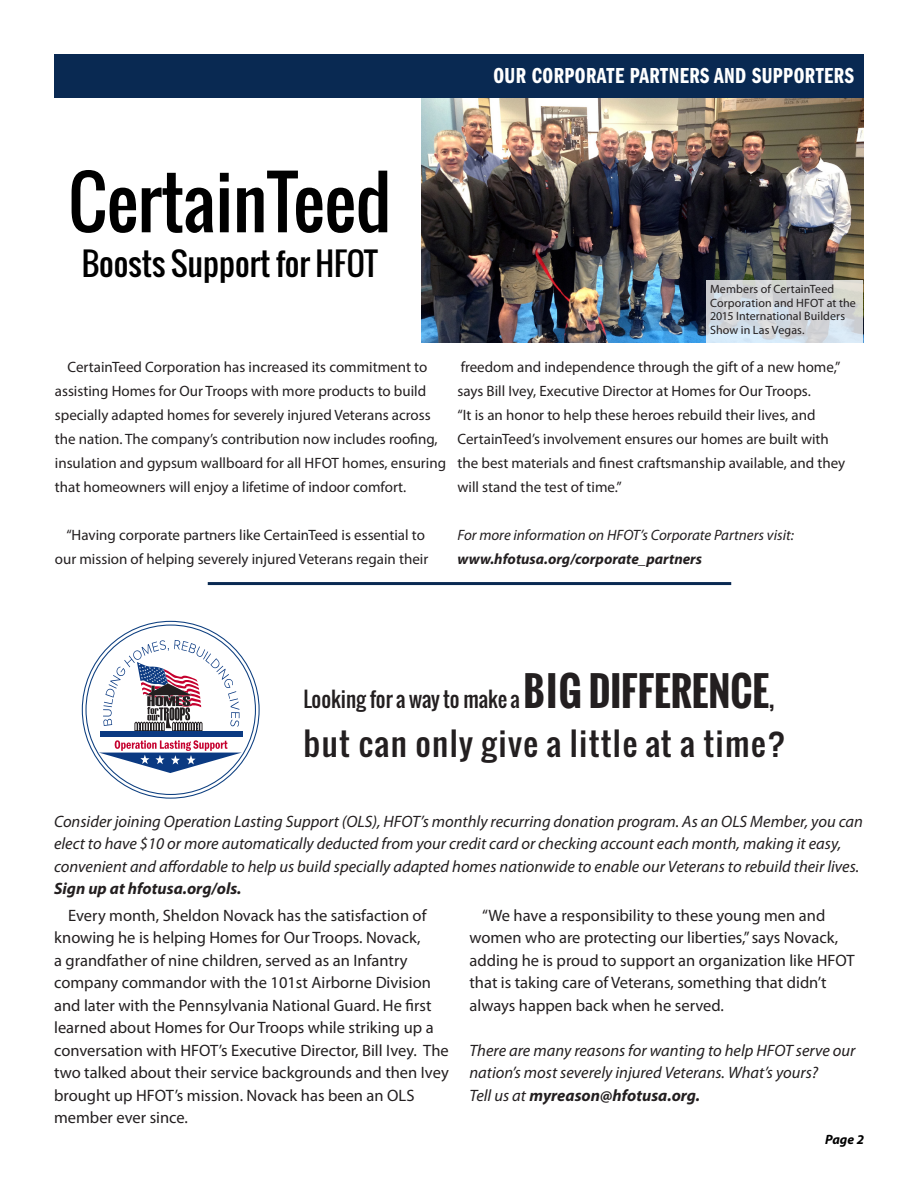
<style>
.page{position:relative;width:918px;height:1188px;background:#fff}
.page>*{position:absolute;margin:0;border:0;box-sizing:border-box;transform-origin:0 0}
.t1{font:70.5px "Oswald";color:#000}
.t2{font:31.5px "Oswald";letter-spacing:.04em;color:#231f20;scale:1.06 1}
.t3{font:31.5px "Oswald";color:#000}
.t4{font:22.5px "ITC Franklin Gothic Std Dm Cp";letter-spacing:.02em;color:#fff}
.t5{font:21px "Oswald";color:#231f20}
.t6{font:16.5px/22.5px "Myriad Pro";color:#231f20}
.t7{font:italic 16.5px/22.5px "Myriad Pro";color:#231f20}
.t8{font:15px/24px "Myriad Pro";color:#231f20}
.t9{font:italic 15px "Myriad Pro";color:#231f20}
.t10{font:italic 700 15px "Myriad Pro";color:#231f20}
.t11{font:italic 700 13.5px "Myriad Pro";color:#000}
.t12{font:12px/13.5px "Myriad Pro";letter-spacing:.005em;color:#231f20}
.s1{font-weight:700;font-size:39.75px}
.s2{font-size:27px}
.s3{font-weight:700}
</style>
<div class="page">
<div style="left:54px;top:54px;width:810px;height:43px;background:#092952"></div>
<img style="left:422px;top:99px;width:442px;height:243px">
<svg style="left:706px;top:280px;width:157px;height:63px;background:#d2d7dc"></svg>
<svg style="left:82px;top:622px;width:176px;height:176px"></svg>
<div style="left:87px;top:625px;width:169px;height:170px;background:#fff;border-radius:50%"></div>
<div style="left:100px;top:731px;width:142px;height:6px;background:#0b3a82"></div>
<svg style="left:103px;top:640px;width:136px;height:91px"></svg>
<svg style="left:99px;top:740px;width:143px;height:33px"></svg>
<hr style="left:208px;top:582px;width:523px;height:3px;background:#092952">
<p class="t4" style="left:493px;top:63px;width:362px">OUR CORPORATE PARTNERS AND SUPPORTERS</p>
<p class="t1" style="left:68px;top:149px;width:325px">CertainTeed</p>
<p class="t3" style="left:82px;top:240px;width:298px">Boosts Support for HFOT</p>
<p class="t8" style="left:55px;top:355px;width:393px;text-indent:13px">CertainTeed Corporation has increased its commitment to assisting Homes for Our Troops with more products to build specially adapted homes for severely injured Veterans across the nation. The company’s contribution now includes roofing, insulation and gypsum wallboard for all HFOT homes, ensuring that homeowners will enjoy a lifetime of indoor comfort.</p>
<p class="t8" style="left:55px;top:523px;width:375px;text-align:center">“Having corporate partners like CertainTeed is essential to our mission of helping severely injured Veterans regain their</p>
<p class="t12" style="left:710px;top:282px;width:147px">Members of CertainTeed<br>Corporation and HFOT at the<br>2015 International Builders<br>Show in Las Vegas.</p>
<p class="t8" style="left:458px;top:355px;width:385px">freedom and independence through the gift of a new home,” says Bill Ivey, Executive Director at Homes for Our Troops.</p>
<p class="t8" style="left:458px;top:403px;width:389px">“It is an honor to help these heroes rebuild their lives, and CertainTeed’s involvement ensures our homes are built with the best materials and finest craftsmanship available, and they will stand the test of time.”</p>
<p class="t9" style="left:458px;top:526px;width:338px">For more information on HFOT’s Corporate Partners visit:</p>
<p class="t10" style="left:458px;top:549px;width:246px">www.hfotusa.org/corporate_partners</p>
<p class="t5" style="left:303px;top:683px;width:473px">Looking for a way to make a <span class="s1">BIG DIFFERENCE</span><span class="s2">,</span></p>
<p class="t2" style="left:303px;top:720px;width:457px">but can only give a little at a time?</p>
<p class="t7" style="left:54px;top:810px;width:810px">Consider joining Operation Lasting Support (OLS), HFOT’s monthly recurring donation program. As an OLS Member, you can elect to have $10 or more automatically deducted from your credit card or checking account each month, making it easy, convenient and affordable to help us build specially adapted homes nationwide to enable our Veterans to rebuild their lives.<br><span class="s3">Sign up at hfotusa.org/ols.</span></p>
<p class="t6" style="left:54px;top:904px;width:396px;text-indent:14px">Every month, Sheldon Novack has the satisfaction of knowing he is helping Homes for Our Troops. Novack,<br>a grandfather of nine children, served as an Infantry company commandor with the 101st Airborne Division and later with the Pennsylvania National Guard. He first learned about Homes for Our Troops while striking up a conversation with HFOT’s Executive Director, Bill Ivey. The two talked about their service backgrounds and then Ivey brought up HFOT’s mission. Novack has been an OLS</p>
<p class="t6" style="left:54px;top:1106px;width:135px">member ever since.</p>
<p class="t6" style="left:482px;top:904px;width:345px">“We have a responsibility to these young men and</p>
<p class="t6" style="left:470px;top:926px;width:370px">women who are protecting our liberties,” says Novack,</p>
<p class="t6" style="left:470px;top:949px;width:387px">adding he is proud to support an organization like HFOT that is taking care of Veterans, something that didn’t always happen back when he served.</p>
<p class="t7" style="left:470px;top:1039px;width:387px">There are many reasons for wanting to help HFOT serve our nation’s most severely injured Veterans. What’s yours?<br>Tell us at <span class="s3">myreason@hfotusa.org.</span></p>
<p class="t11" style="left:825px;top:1131px;width:40px">Page 2</p>
</div>
